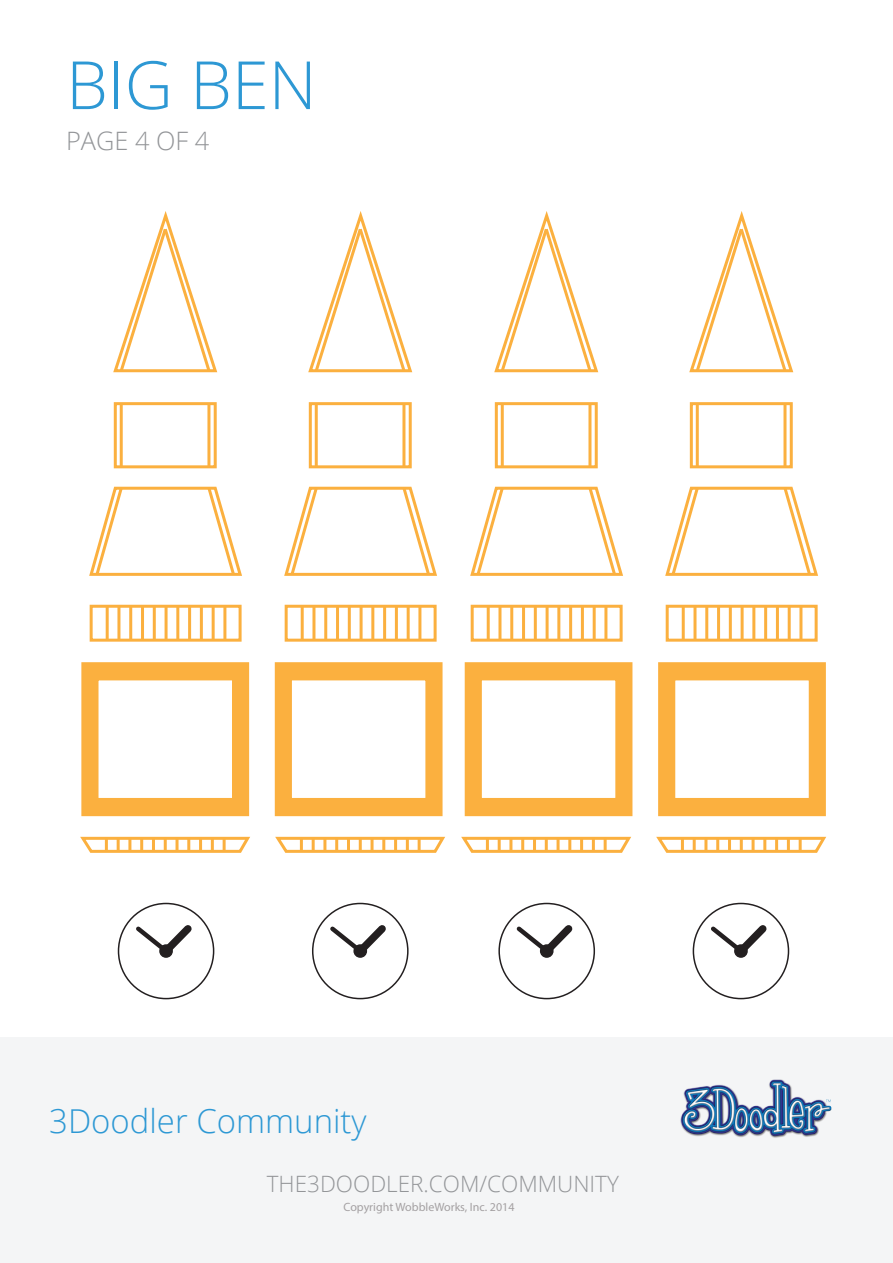
<style>
.page{position:relative;width:893px;height:1263px;background:#fff}
.page>*{position:absolute;margin:0;border:0;box-sizing:border-box;transform-origin:0 0}
.t1{font:300 66.6px "Open Sans";color:#2d98d4}
.t2{font:300 32.85px "Open Sans";color:#2d98d4}
.t3{font:300 25.35px "Open Sans";color:#939598}
.t4{font:300 22.5px "Open Sans";color:#939598}
.t5{font:12px "Myriad Pro";color:#a4a0a2}
</style>
<div class="page">
<svg style="left:80px;top:836px;width:170px;height:17px"></svg>
<div style="left:90px;top:605px;width:152px;height:37px;border:3px solid #fbb03f"></div>
<hr style="left:106px;top:606px;width:3px;height:34px;background:#fbb03f">
<hr style="left:117px;top:606px;width:3px;height:34px;background:#fbb03f">
<hr style="left:129px;top:606px;width:3px;height:34px;background:#fbb03f">
<hr style="left:141px;top:606px;width:3px;height:34px;background:#fbb03f">
<hr style="left:153px;top:606px;width:3px;height:34px;background:#fbb03f">
<hr style="left:165px;top:606px;width:3px;height:34px;background:#fbb03f">
<hr style="left:176px;top:606px;width:3px;height:34px;background:#fbb03f">
<hr style="left:188px;top:606px;width:3px;height:34px;background:#fbb03f">
<hr style="left:200px;top:606px;width:3px;height:34px;background:#fbb03f">
<hr style="left:212px;top:606px;width:3px;height:34px;background:#fbb03f">
<hr style="left:223px;top:606px;width:3px;height:34px;background:#fbb03f">
<svg style="left:89px;top:486px;width:153px;height:90px"></svg>
<div style="left:114px;top:402px;width:103px;height:66px;border:3px solid #fbb03f"></div>
<hr style="left:120px;top:404px;width:3px;height:63px;background:#fbb03f">
<hr style="left:207px;top:404px;width:3px;height:63px;background:#fbb03f">
<svg style="left:113px;top:212px;width:105px;height:161px"></svg>
<div style="left:81px;top:662px;width:168px;height:154px;background:#fbb03f;border:3px solid #fbb03f"></div>
<div style="left:96px;top:677px;width:139px;height:124px;background:#fff;border:3px solid #fbb03f"></div>
<div style="left:275px;top:662px;width:168px;height:154px;background:#fbb03f;border:3px solid #fbb03f"></div>
<div style="left:289px;top:677px;width:139px;height:124px;background:#fff;border:3px solid #fbb03f"></div>
<div style="left:465px;top:662px;width:167px;height:154px;background:#fbb03f"></div>
<div style="left:479px;top:677px;width:139px;height:124px;background:#fff;border:3px solid #fbb03f"></div>
<div style="left:658px;top:662px;width:168px;height:154px;background:#fbb03f;border:3px solid #fbb03f"></div>
<div style="left:672px;top:677px;width:140px;height:124px;background:#fff;border:3px solid #fbb03f"></div>
<svg style="left:275px;top:836px;width:170px;height:17px"></svg>
<div style="left:285px;top:605px;width:152px;height:37px;border:3px solid #fbb03f"></div>
<hr style="left:301px;top:606px;width:3px;height:34px;background:#fbb03f">
<hr style="left:312px;top:606px;width:3px;height:34px;background:#fbb03f">
<hr style="left:324px;top:606px;width:3px;height:34px;background:#fbb03f">
<hr style="left:336px;top:606px;width:3px;height:34px;background:#fbb03f">
<hr style="left:348px;top:606px;width:3px;height:34px;background:#fbb03f">
<hr style="left:360px;top:606px;width:3px;height:34px;background:#fbb03f">
<hr style="left:371px;top:606px;width:3px;height:34px;background:#fbb03f">
<hr style="left:383px;top:606px;width:3px;height:34px;background:#fbb03f">
<hr style="left:395px;top:606px;width:3px;height:34px;background:#fbb03f">
<hr style="left:407px;top:606px;width:3px;height:34px;background:#fbb03f">
<hr style="left:418px;top:606px;width:3px;height:34px;background:#fbb03f">
<svg style="left:284px;top:486px;width:153px;height:90px"></svg>
<div style="left:309px;top:402px;width:103px;height:66px;border:3px solid #fbb03f"></div>
<hr style="left:315px;top:404px;width:3px;height:63px;background:#fbb03f">
<hr style="left:402px;top:404px;width:3px;height:63px;background:#fbb03f">
<svg style="left:308px;top:212px;width:105px;height:161px"></svg>
<svg style="left:461px;top:836px;width:170px;height:17px"></svg>
<div style="left:471px;top:605px;width:152px;height:37px;border:3px solid #fbb03f"></div>
<hr style="left:487px;top:606px;width:3px;height:34px;background:#fbb03f">
<hr style="left:498px;top:606px;width:3px;height:34px;background:#fbb03f">
<hr style="left:510px;top:606px;width:3px;height:34px;background:#fbb03f">
<hr style="left:522px;top:606px;width:3px;height:34px;background:#fbb03f">
<hr style="left:534px;top:606px;width:3px;height:34px;background:#fbb03f">
<hr style="left:546px;top:606px;width:3px;height:34px;background:#fbb03f">
<hr style="left:557px;top:606px;width:3px;height:34px;background:#fbb03f">
<hr style="left:569px;top:606px;width:3px;height:34px;background:#fbb03f">
<hr style="left:581px;top:606px;width:3px;height:34px;background:#fbb03f">
<hr style="left:593px;top:606px;width:3px;height:34px;background:#fbb03f">
<hr style="left:604px;top:606px;width:3px;height:34px;background:#fbb03f">
<svg style="left:470px;top:486px;width:153px;height:90px"></svg>
<div style="left:495px;top:402px;width:103px;height:66px;border:3px solid #fbb03f"></div>
<hr style="left:501px;top:404px;width:3px;height:63px;background:#fbb03f">
<hr style="left:588px;top:404px;width:3px;height:63px;background:#fbb03f">
<svg style="left:494px;top:212px;width:105px;height:161px"></svg>
<svg style="left:656px;top:836px;width:170px;height:17px"></svg>
<div style="left:666px;top:605px;width:152px;height:37px;border:3px solid #fbb03f"></div>
<hr style="left:682px;top:606px;width:3px;height:34px;background:#fbb03f">
<hr style="left:693px;top:606px;width:3px;height:34px;background:#fbb03f">
<hr style="left:705px;top:606px;width:3px;height:34px;background:#fbb03f">
<hr style="left:717px;top:606px;width:3px;height:34px;background:#fbb03f">
<hr style="left:729px;top:606px;width:3px;height:34px;background:#fbb03f">
<hr style="left:741px;top:606px;width:3px;height:34px;background:#fbb03f">
<hr style="left:752px;top:606px;width:3px;height:34px;background:#fbb03f">
<hr style="left:764px;top:606px;width:3px;height:34px;background:#fbb03f">
<hr style="left:776px;top:606px;width:3px;height:34px;background:#fbb03f">
<hr style="left:788px;top:606px;width:3px;height:34px;background:#fbb03f">
<hr style="left:799px;top:606px;width:3px;height:34px;background:#fbb03f">
<svg style="left:665px;top:486px;width:153px;height:90px"></svg>
<div style="left:690px;top:402px;width:103px;height:66px;border:3px solid #fbb03f"></div>
<hr style="left:696px;top:404px;width:3px;height:63px;background:#fbb03f">
<hr style="left:783px;top:404px;width:3px;height:63px;background:#fbb03f">
<svg style="left:689px;top:212px;width:105px;height:161px"></svg>
<div style="left:118px;top:903px;width:96px;height:96px;border:2px solid #231f20;border-radius:50%"></div>
<svg style="left:132px;top:918px;width:60px;height:40px"></svg>
<div style="left:312px;top:903px;width:97px;height:96px;border:2px solid #231f20;border-radius:50%"></div>
<svg style="left:326px;top:918px;width:60px;height:40px"></svg>
<div style="left:498px;top:903px;width:97px;height:96px;border:2px solid #231f20;border-radius:50%"></div>
<svg style="left:513px;top:918px;width:60px;height:40px"></svg>
<div style="left:693px;top:903px;width:96px;height:96px;border:2px solid #231f20;border-radius:50%"></div>
<svg style="left:707px;top:918px;width:60px;height:40px"></svg>
<div style="left:0;top:1038px;width:893px;height:225px;background:#f4f5f6"></div>
<img style="left:680px;top:1079px;width:152px;height:59px">
<h1 class="t1" style="left:66px;top:39px;width:252px">BIG BEN</h1>
<h3 class="t3" style="left:66px;top:124px;width:145px">PAGE 4 OF 4</h3>
<h2 class="t2" style="left:49px;top:1099px;width:319px">3Doodler Community</h2>
<h3 class="t4" style="left:267px;top:1168px;width:354px">THE3DOODLER.COM/COMMUNITY</h3>
<p class="t5" style="left:343px;top:1199px;width:172px">Copyright WobbleWorks, Inc. 2014</p>
</div>
